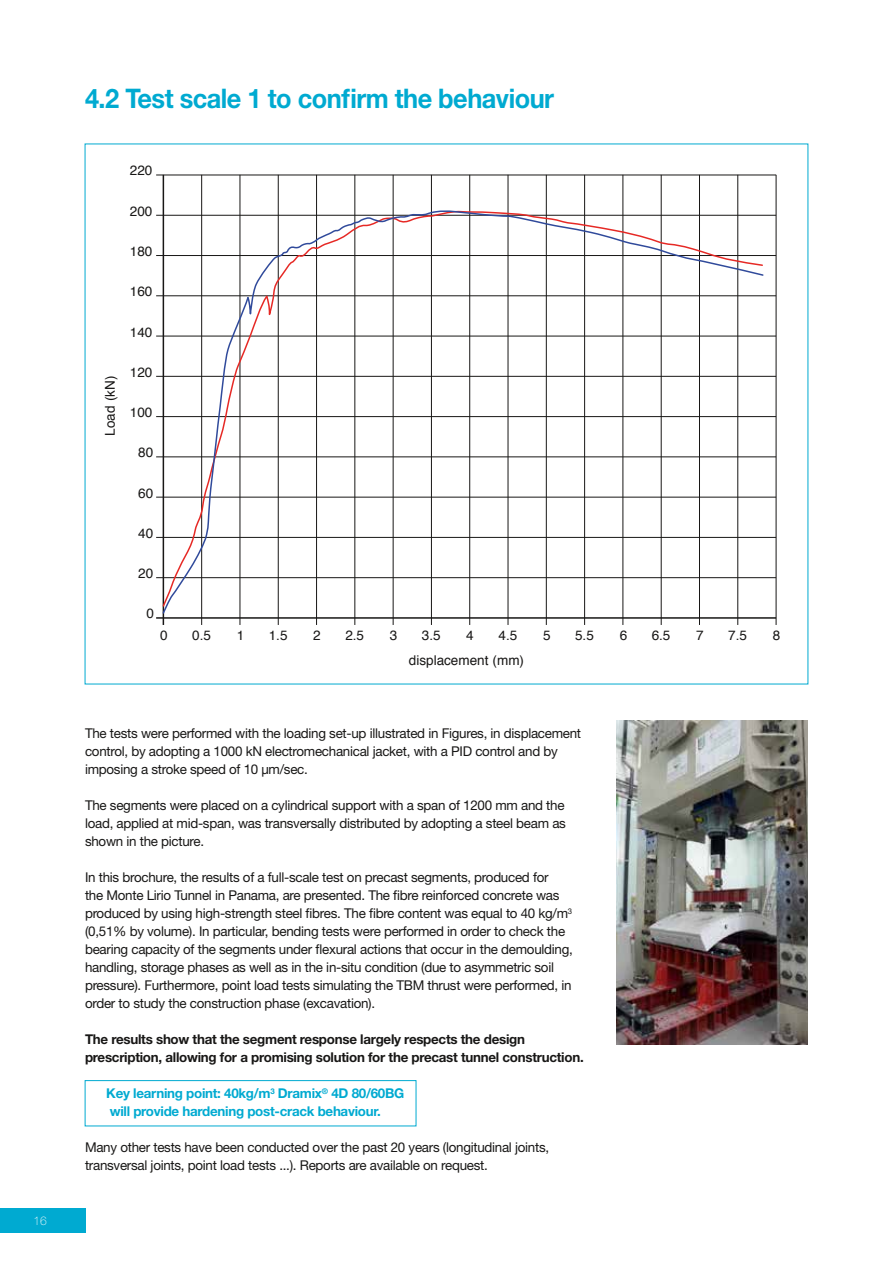
<style>
.page{position:relative;width:893px;height:1263px;background:#fff}
.page>*{position:absolute;margin:0;border:0;box-sizing:border-box;transform-origin:0 0}
.t1{font:700 27px "Helvetica Neue LT Std";letter-spacing:-.02em;color:#00aad1;scale:.94 1}
.t2{font:13.5px/18px "Helvetica Neue LT Std";letter-spacing:-.02em;color:#181716}
.t3{font:700 13.5px/18px "Helvetica Neue LT Std";letter-spacing:-.02em;color:#181716}
.t4{font:13.5px "Helvetica";color:#181716}
.t5{font:700 13.5px/18px "Helvetica Neue LT Std";letter-spacing:-.02em;color:#00aad1}
.t6{font:100 12px "Helvetica Neue LT Std";color:#fff}
</style>
<div class="page">
<hr style="left:163px;top:175px;width:1px;height:450px;background:#181716">
<hr style="left:201px;top:175px;width:1px;height:450px;background:#181716">
<hr style="left:240px;top:175px;width:1px;height:450px;background:#181716">
<hr style="left:278px;top:175px;width:1px;height:450px;background:#181716">
<hr style="left:316px;top:175px;width:1px;height:450px;background:#181716">
<hr style="left:355px;top:175px;width:1px;height:450px;background:#181716">
<hr style="left:393px;top:175px;width:1px;height:450px;background:#181716">
<hr style="left:431px;top:175px;width:1px;height:450px;background:#181716">
<hr style="left:469px;top:175px;width:1px;height:450px;background:#181716">
<hr style="left:508px;top:175px;width:1px;height:450px;background:#181716">
<hr style="left:546px;top:175px;width:1px;height:450px;background:#181716">
<hr style="left:584px;top:175px;width:1px;height:450px;background:#181716">
<hr style="left:623px;top:175px;width:1px;height:450px;background:#181716">
<hr style="left:661px;top:175px;width:1px;height:450px;background:#181716">
<hr style="left:699px;top:175px;width:1px;height:450px;background:#181716">
<hr style="left:737px;top:175px;width:1px;height:450px;background:#181716">
<hr style="left:776px;top:175px;width:1px;height:450px;background:#181716">
<hr style="left:156px;top:617px;width:620px;height:2px;background:#181716">
<hr style="left:156px;top:577px;width:620px;height:1px;background:#181716">
<hr style="left:156px;top:537px;width:620px;height:1px;background:#181716">
<hr style="left:156px;top:497px;width:620px;height:1px;background:#181716">
<hr style="left:156px;top:457px;width:620px;height:1px;background:#181716">
<hr style="left:156px;top:416px;width:620px;height:1px;background:#181716">
<hr style="left:156px;top:376px;width:620px;height:1px;background:#181716">
<hr style="left:156px;top:336px;width:620px;height:1px;background:#181716">
<hr style="left:156px;top:296px;width:620px;height:1px;background:#181716">
<hr style="left:156px;top:255px;width:620px;height:1px;background:#181716">
<hr style="left:156px;top:215px;width:620px;height:1px;background:#181716">
<hr style="left:156px;top:175px;width:620px;height:1px;background:#181716">
<svg style="left:162px;top:210px;width:603px;height:404px"></svg>
<img style="left:617px;top:720px;width:191px;height:324px">
<div style="left:85px;top:1080px;width:331px;height:46px;border:1px solid #00aad1"></div>
<div style="left:0;top:1208px;width:85px;height:24px;background:#00aad1"></div>
<p class="t6" style="left:34px;top:1213px;width:15px">16</p>
<h1 class="t1" style="left:85px;top:82px;width:500px">4.2 Test scale 1 to confirm the behaviour</h1>
<p class="t4" style="left:101px;top:436px;width:61px;rotate:-90deg">Load (kN)</p>
<p class="t4" style="left:130px;top:162px;width:24px">220</p>
<p class="t4" style="left:130px;top:202px;width:24px">200</p>
<p class="t4" style="left:130px;top:242px;width:24px">180</p>
<p class="t4" style="left:130px;top:282px;width:24px">160</p>
<p class="t4" style="left:130px;top:323px;width:24px">140</p>
<p class="t4" style="left:130px;top:363px;width:24px">120</p>
<p class="t4" style="left:130px;top:403px;width:24px">100</p>
<p class="t4" style="left:138px;top:443px;width:17px">80</p>
<p class="t4" style="left:138px;top:484px;width:17px">60</p>
<p class="t4" style="left:138px;top:524px;width:17px">40</p>
<p class="t4" style="left:138px;top:564px;width:17px">20</p>
<p class="t4" style="left:147px;top:605px;width:9px">0</p>
<p class="t4" style="left:160px;top:626px;width:9px">0</p>
<p class="t4" style="left:192px;top:626px;width:20px">0.5</p>
<p class="t4" style="left:237px;top:626px;width:9px">1</p>
<p class="t4" style="left:269px;top:626px;width:20px">1.5</p>
<p class="t4" style="left:313px;top:626px;width:9px">2</p>
<p class="t4" style="left:345px;top:626px;width:20px">2.5</p>
<p class="t4" style="left:390px;top:626px;width:9px">3</p>
<p class="t4" style="left:422px;top:626px;width:20px">3.5</p>
<p class="t4" style="left:466px;top:626px;width:9px">4</p>
<p class="t4" style="left:498px;top:626px;width:20px">4.5</p>
<p class="t4" style="left:543px;top:626px;width:9px">5</p>
<p class="t4" style="left:575px;top:626px;width:20px">5.5</p>
<p class="t4" style="left:620px;top:626px;width:9px">6</p>
<p class="t4" style="left:652px;top:626px;width:20px">6.5</p>
<p class="t4" style="left:696px;top:626px;width:9px">7</p>
<p class="t4" style="left:728px;top:626px;width:20px">7.5</p>
<p class="t4" style="left:773px;top:626px;width:9px">8</p>
<p class="t4" style="left:409px;top:651px;width:117px">displacement (mm)</p>
<p class="t2" style="left:85px;top:724px;width:498px">The tests were performed with the loading set-up illustrated in Figures, in displacement control, by adopting a 1000 kN electromechanical jacket, with a PID control and by imposing a stroke speed of 10 μm/sec.</p>
<p class="t2" style="left:85px;top:796px;width:482px;text-align:justify">The segments were placed on a cylindrical support with a span of 1200 mm and the load, applied at mid-span, was transversally distributed by adopting a steel beam as shown in the picture.</p>
<p class="t2" style="left:85px;top:868px;width:489px">In this brochure, the results of a full-scale test on precast segments, produced for<br>the Monte Lirio Tunnel in Panama, are presented. The fibre reinforced concrete was produced by using high-strength steel fibres. The fibre content was equal to 40 kg/m<sup>3 </sup>(0,51% by volume). In particular, bending tests were performed in order to check the bearing capacity of the segments under flexural actions that occur in the demoulding, handling, storage phases as well as in the in-situ condition (due to asymmetric soil pressure). Furthermore, point load tests simulating the TBM thrust were performed, in order to study the construction phase (excavation).</p>
<p class="t3" style="left:85px;top:1030px;width:500px">The results show that the segment response largely respects the design prescription, allowing for a promising solution for the precast tunnel construction.</p>
<p class="t5" style="left:106px;top:1084px;width:299px">Key learning point: 40kg/m<sup>3</sup> Dramix<sup>®</sup> 4D 80/60BG will provide hardening post-crack behaviour.</p>
<p class="t2" style="left:85px;top:1138px;width:466px">Many other tests have been conducted over the past 20 years (longitudinal joints, transversal joints, point load tests ...). Reports are available on request.</p>
</div>
